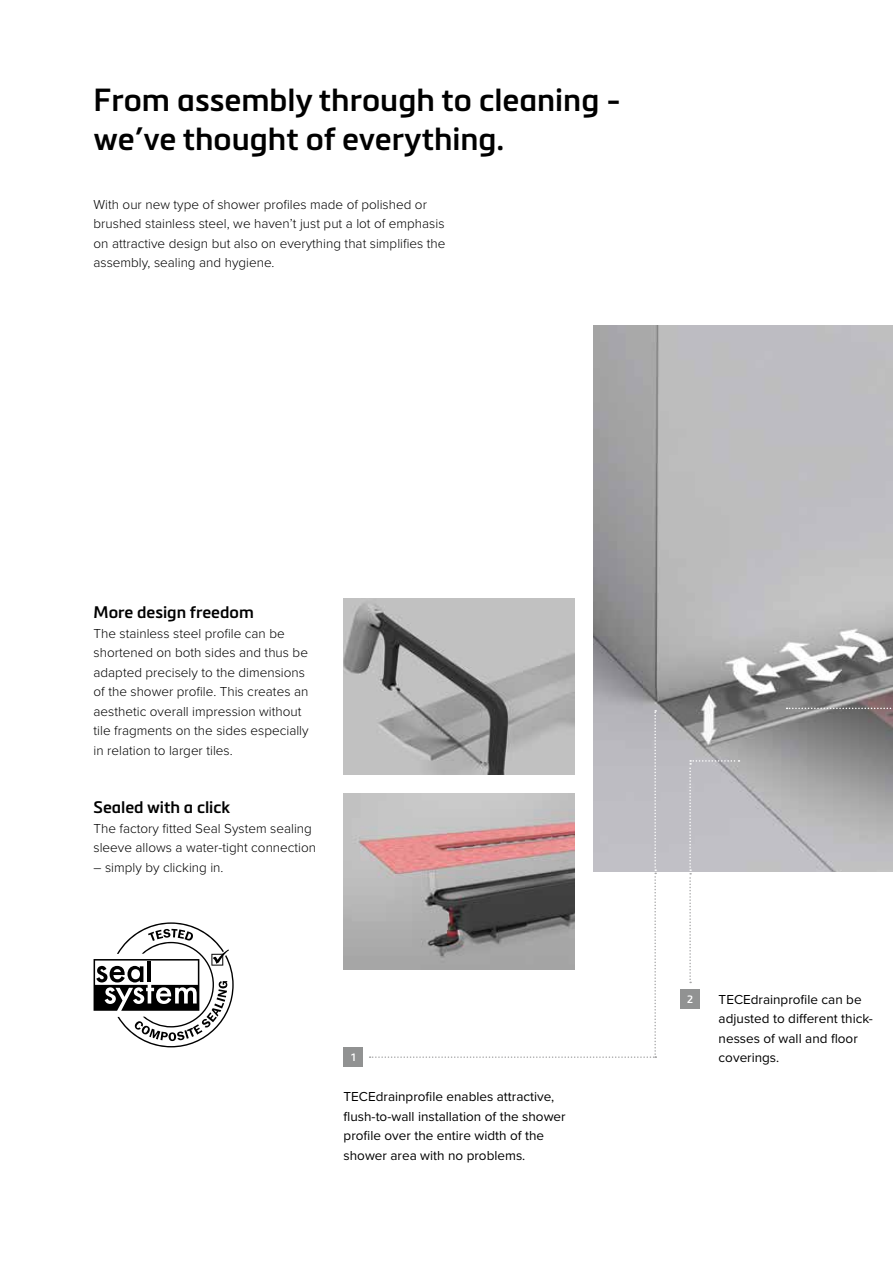
<style>
.page{position:relative;width:893px;height:1263px;background:#fff}
.page>*{position:absolute;margin:0;border:0;box-sizing:border-box;transform-origin:0 0}
.t1{font:600 31.5px/39px "Metronic Pro";color:#000}
.t2{font:600 16.5px "Metronic Pro";color:#000}
.t3{font:300 13.5px/19.5px "Proxima Nova";color:#000}
.t4{font:13.5px/19.5px "Proxima Nova";color:#000}
.t5{font:600 10.5px "Metronic Pro";color:#fff}
</style>
<div class="page">
<img style="left:344px;top:599px;width:231px;height:175px">
<img style="left:344px;top:794px;width:26px;height:175px">
<img style="left:594px;top:326px;width:299px;height:546px">
<div style="left:344px;top:1047px;width:19px;height:20px;background:#919292"></div>
<svg style="left:787px;top:708px;width:106px;height:1px"></svg>
<div style="left:680px;top:989px;width:20px;height:19px;background:#919292"></div>
<svg style="left:689px;top:760px;width:50px;height:223px"></svg>
<svg style="left:370px;top:710px;width:286px;height:348px"></svg>
<svg style="left:94px;top:922px;width:140px;height:125px"></svg>
<h1 class="t1" style="left:94px;top:80px;width:529px">From assembly through to cleaning - we’ve thought of everything.</h1>
<p class="t3" style="left:94px;top:194px;width:353px">With our new type of shower profiles made of polished or brushed stainless steel, we haven’t just put a lot of emphasis on attractive design but also on everything that simplifies the assembly, sealing and hygiene.</p>
<p class="t2" style="left:94px;top:602px;width:162px">More design freedom</p>
<p class="t3" style="left:94px;top:623px;width:217px">The stainless steel profile can be shortened on both sides and thus be adapted precisely to the dimensions of the shower profile. This creates an aesthetic overall impression without tile fragments on the sides especially in relation to larger tiles.</p>
<p class="t2" style="left:94px;top:797px;width:138px">Sealed with a click</p>
<p class="t3" style="left:94px;top:818px;width:224px">The factory fitted Seal System sealing sleeve allows a water-tight connection</p>
<p class="t3" style="left:94px;top:857px;width:131px">– simply by clicking in.</p>
<p class="t5" style="left:350px;top:1051px;width:8px">1</p>
<p class="t4" style="left:344px;top:1087px;width:224px">TECEdrainprofile enables attractive, flush-to-wall installation of the shower profile over the entire width of the shower area with no problems.</p>
<p class="t5" style="left:687px;top:992px;width:8px">2</p>
<p class="t4" style="left:719px;top:989px;width:156px">TECEdrainprofile can be adjusted to different thick&shy;nesses of wall and floor coverings.</p>
</div>
